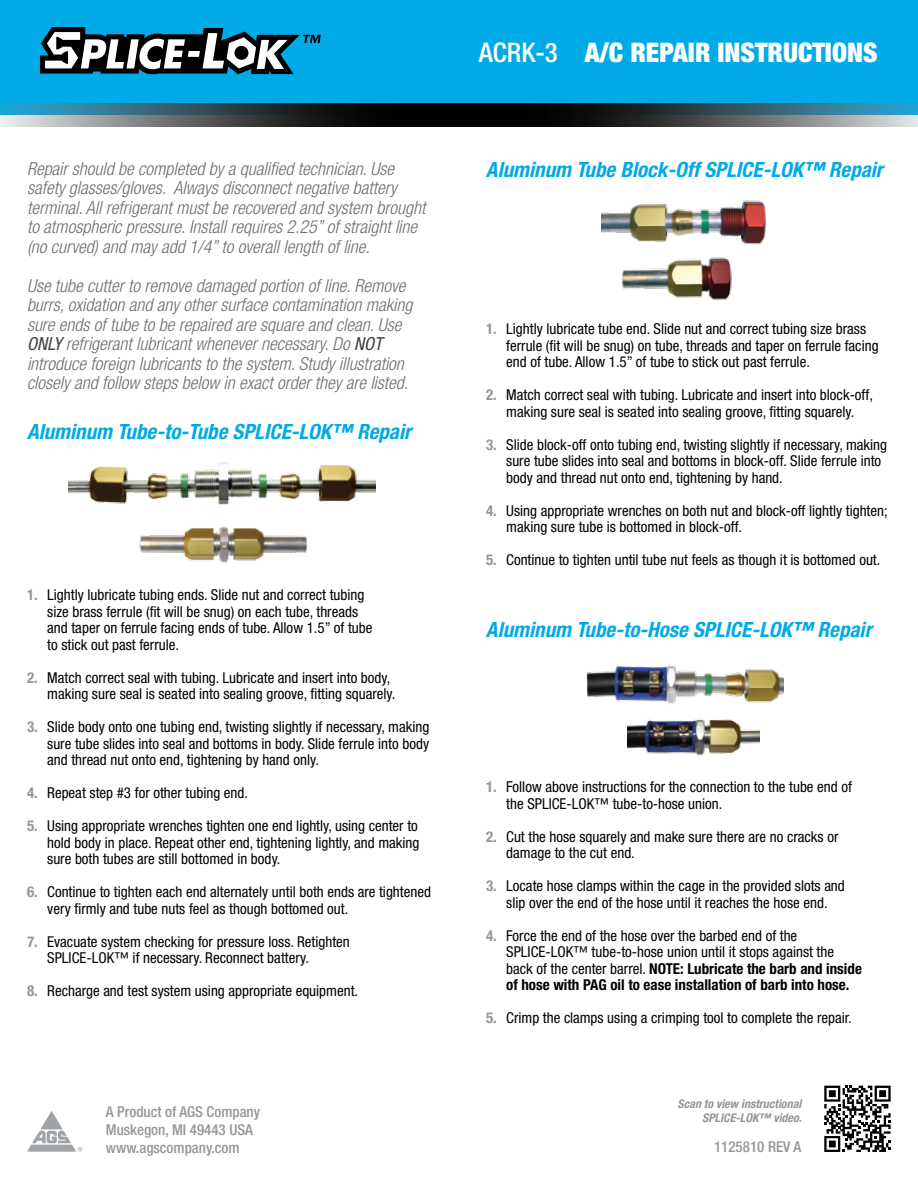
<style>
.page{position:relative;width:918px;height:1188px;background:#fff}
.page>*{position:absolute;margin:0;border:0;box-sizing:border-box;transform-origin:0 0}
.t1{font:900 condensed 27px "Helvetica Neue LT Std";color:#fff}
.t2{font:italic 700 condensed 21px "Helvetica Neue LT Std";color:#00aae7}
.t3{font:italic 300 condensed 18px/19.5px "Helvetica Neue LT Std";color:#6d6e71}
.t4{font:condensed 15px/16.5px "Helvetica Neue LT Std";color:#000}
.t5{font:500 condensed 15px/18px "Helvetica Neue LT Std";color:#92979a}
.t6{font:italic 700 condensed 12px/14.4px "Helvetica Neue LT Std";color:#92979a;text-align:right}
.s1{font-weight:400;color:#414042}
.s2{font-weight:700;color:#92979a}
.s3{font-weight:500}
.s4{font-weight:700}
</style>
<div class="page">
<div style="left:0;top:0;width:918px;height:114px;background:#00aae7"></div>
<svg style="left:0;top:104px;width:918px;height:22px;background:#394b52"></svg>
<svg style="left:40px;top:27px;width:281px;height:47px"></svg>
<svg style="left:27px;top:1111px;width:55px;height:41px"></svg>
<img style="left:139px;top:532px;width:168px;height:31px">
<img style="left:68px;top:462px;width:308px;height:70px">
<img style="left:622px;top:267px;width:110px;height:33px">
<img style="left:602px;top:200px;width:164px;height:58px">
<img style="left:627px;top:726px;width:133px;height:30px">
<img style="left:586px;top:665px;width:197px;height:57px">
<svg style="left:824px;top:1086px;width:67px;height:66px"></svg>
<p class="t3" style="left:27px;top:159px;width:400px">Repair should be completed by a qualified technician. Use safety glasses/gloves. Always disconnect negative battery terminal. All refrigerant must be recovered and system brought to atmospheric pressure. Install requires 2.25” of straight line (no curved) and may add 1/4” to overall length of line.</p>
<p class="t3" style="left:27px;top:276px;width:387px">Use tube cutter to remove damaged portion of line. Remove burrs, oxidation and any other surface contamination making sure ends of tube to be repaired are square and clean. Use <span class="s1">ONLY</span> refrigerant lubricant whenever necessary. Do <span class="s1">NOT </span>introduce foreign lubricants to the system. Study illustration closely and follow steps below in exact order they are listed.</p>
<h2 class="t2" style="left:27px;top:419px;width:386px">Aluminum Tube-to-Tube SPLICE-LOK™ Repair</h2>
<p class="t4" style="left:47px;top:587px;width:327px;text-indent:-20px"><span class="s2">1.</span> Lightly lubricate tubing ends. Slide nut and correct tubing size brass ferrule (fit will be snug) on each tube, threads and taper on ferrule facing ends of tube. Allow 1.5” of tube to stick out past ferrule.</p>
<p class="t4" style="left:47px;top:669px;width:350px;text-indent:-20px"><span class="s2">2.</span> Match correct seal with tubing. Lubricate and insert into body, making sure seal is seated into sealing groove, fitting squarely.</p>
<p class="t4" style="left:47px;top:719px;width:384px;text-align:justify;text-indent:-20px"><span class="s2">3.</span> Slide body onto one tubing end, twisting slightly if necessary, making sure tube slides into seal and bottoms in body. Slide ferrule into body and thread nut onto end, tightening by hand only.</p>
<p class="t4" style="left:27px;top:785px;width:223px"><span class="s2">4.</span> Repeat step #3 for other tubing end.</p>
<p class="t4" style="left:47px;top:818px;width:374px;text-align:justify;text-indent:-20px"><span class="s2">5.</span> Using appropriate wrenches tighten one end lightly, using center to hold body in place. Repeat other end, tightening lightly, and making sure both tubes are still bottomed in body.</p>
<p class="t4" style="left:47px;top:884px;width:385px;text-indent:-20px"><span class="s2">6.</span> Continue to tighten each end alternately until both ends are tightened very firmly and tube nuts feel as though bottomed out.</p>
<p class="t4" style="left:47px;top:933px;width:304px;text-indent:-20px"><span class="s2">7.</span> Evacuate system checking for pressure loss. Retighten<br>SPLICE-LOK™ if necessary. Reconnect battery.</p>
<p class="t4" style="left:27px;top:983px;width:333px"><span class="s2">8.</span> Recharge and test system using appropriate equipment.</p>
<p class="t5" style="left:106px;top:1103px;width:156px">A Product of AGS Company<br>Muskegon, MI 49443 USA www.agscompany.com</p>
<h1 class="t1" style="left:479px;top:35px;width:400px"><span class="s3">ACRK-3</span> A/C REPAIR INSTRUCTIONS</h1>
<h2 class="t2" style="left:486px;top:157px;width:398px">Aluminum Tube Block-Off SPLICE-LOK™ Repair</h2>
<p class="t4" style="left:506px;top:321px;width:374px;text-indent:-20px"><span class="s2">1.</span> Lightly lubricate tube end. Slide nut and correct tubing size brass ferrule (fit will be snug) on tube, threads and taper on ferrule facing end of tube. Allow 1.5” of tube to stick out past ferrule.</p>
<p class="t4" style="left:486px;top:387px;width:388px;text-align:center"><span class="s2">2.</span> Match correct seal with tubing. Lubricate and insert into block-off, making sure seal is seated into sealing groove, fitting squarely.</p>
<p class="t4" style="left:506px;top:436px;width:382px;text-indent:-20px"><span class="s2">3.</span> Slide block-off onto tubing end, twisting slightly if necessary, making sure tube slides into seal and bottoms in block-off. Slide ferrule into body and thread nut onto end, tightening by hand.</p>
<p class="t4" style="left:506px;top:502px;width:383px;text-indent:-20px"><span class="s2">4.</span> Using appropriate wrenches on both nut and block-off lightly tighten; making sure tube is bottomed in block-off.</p>
<p class="t4" style="left:486px;top:552px;width:396px"><span class="s2">5.</span> Continue to tighten until tube nut feels as though it is bottomed out.</p>
<h2 class="t2" style="left:486px;top:617px;width:387px">Aluminum Tube-to-Hose SPLICE-LOK™ Repair</h2>
<p class="t4" style="left:506px;top:779px;width:347px;text-indent:-20px"><span class="s2">1.</span> Follow above instructions for the connection to the tube end of the SPLICE-LOK™ tube-to-hose union.</p>
<p class="t4" style="left:506px;top:828px;width:334px;text-indent:-20px"><span class="s2">2.</span> Cut the hose squarely and make sure there are no cracks or damage to the cut end.</p>
<p class="t4" style="left:486px;top:878px;width:360px;text-align:center"><span class="s2">3.</span> Locate hose clamps within the cage in the provided slots and slip over the end of the hose until it reaches the hose end.</p>
<p class="t4" style="left:506px;top:927px;width:357px;text-indent:-20px"><span class="s2">4.</span> Force the end of the hose over the barbed end of the SPLICE-LOK™ tube-to-hose union until it stops against the back of the center barrel. <span class="s4">NOTE: Lubricate the barb and inside of hose with PAG oil to ease installation of barb into hose.</span></p>
<p class="t4" style="left:486px;top:1010px;width:367px"><span class="s2">5.</span> Crimp the clamps using a crimping tool to complete the repair.</p>
<p class="t6" style="left:677px;top:1097px;width:126px">Scan to view instructional<br>SPLICE-LOK™ video.</p>
<p class="t5" style="left:714px;top:1138px;width:89px">1125810 REV A</p>
</div>
